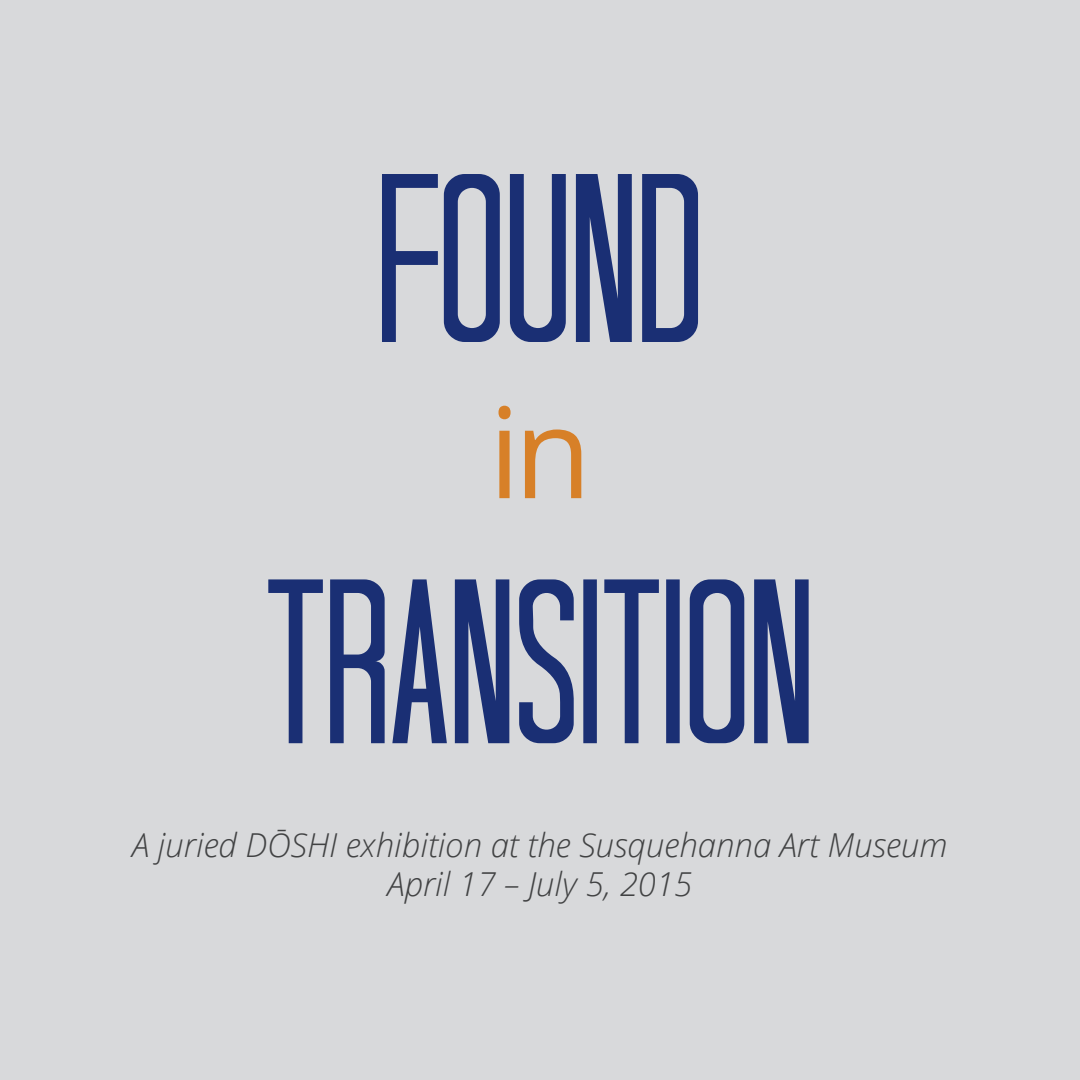
<style>
.page{position:relative;width:1080px;height:1080px;background:#fff}
.page>*{position:absolute;margin:0;border:0;box-sizing:border-box;transform-origin:0 0}
.t1{font:condensed 240px "Tall Dark And Handsome";letter-spacing:.01em;color:#1a2f74}
.t2{font:condensed 234px "Tall Dark And Handsome";letter-spacing:.01em;color:#1a2f74}
.t3{font:126px "Open Sans";color:#d78028}
.t4{font:italic 300 33px/39.6px "Open Sans";color:#414243;text-align:center}
</style>
<div class="page">
<div style="left:2px;top:2px;width:1076px;height:1076px;background:#d8d9db"></div>
<p class="t1" style="left:378px;top:119px;width:325px">FOUND</p>
<p class="t3" style="left:489px;top:366px;width:104px">in</p>
<p class="t2" style="left:267px;top:526px;width:547px">TRANSITION</p>
<p class="t4" style="left:132px;top:824px;width:817px">A juried DŌSHI exhibition at the Susquehanna Art Museum<br>April 17 – July 5, 2015</p>
</div>
